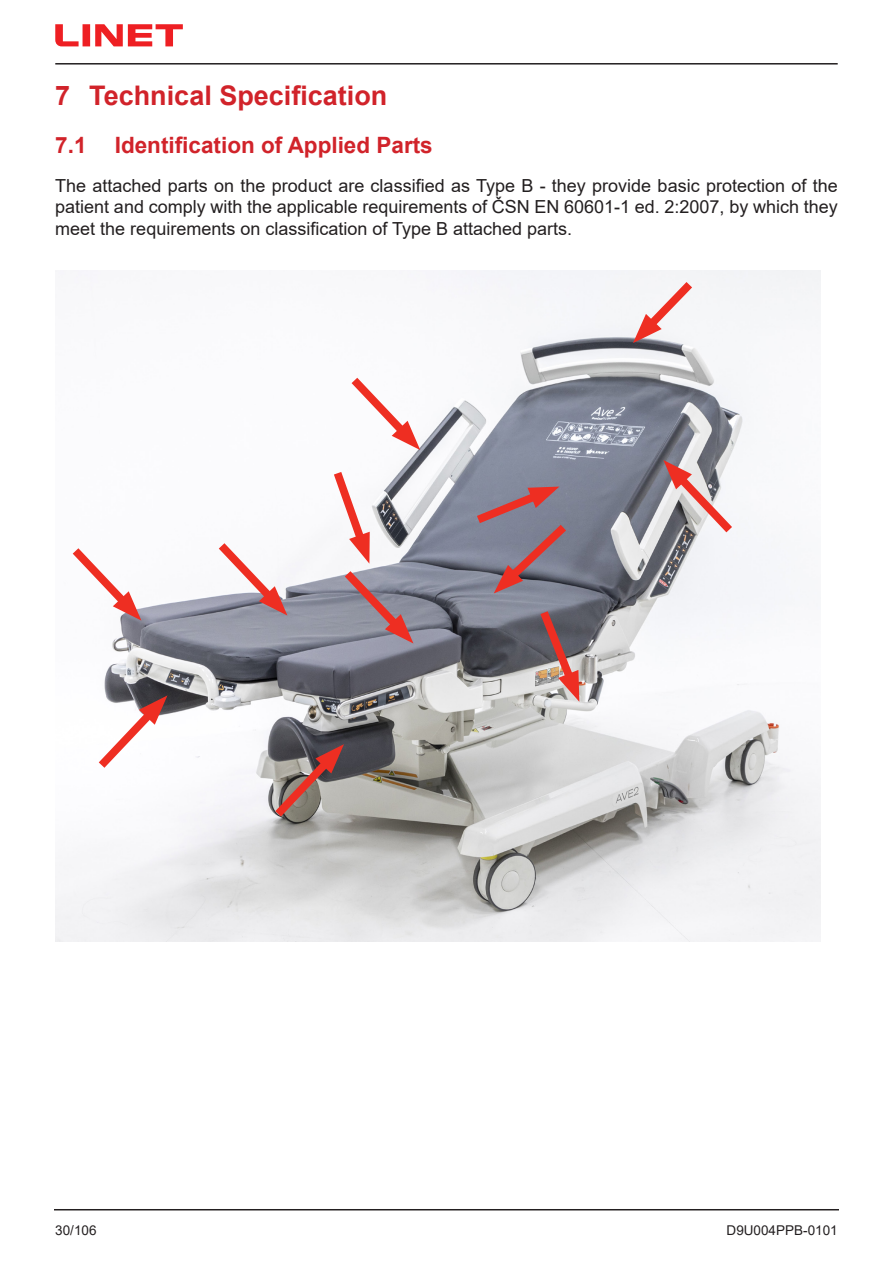
<style>
.page{position:relative;width:893px;height:1263px;background:#fff}
.page>*{position:absolute;margin:0;border:0;box-sizing:border-box;transform-origin:0 0}
.t1{font:700 27px "Arial";color:#d1232a}
.t2{font:700 22.5px "Arial";color:#d1232a}
.Normal_text{font:18px/21.6px "Arial";color:#231f20;text-align:justify}
.t3{font:13.5px "Arial";color:#231f20}
</style>
<div class="page">
<hr style="left:54px;top:1209px;width:785px;height:1px;background:#231f20">
<svg style="left:55px;top:24px;width:128px;height:22px"></svg>
<hr style="left:55px;top:63px;width:783px;height:2px;background:#231f20">
<img style="left:55px;top:271px;width:765px;height:671px">
<svg style="left:633px;top:274px;width:67px;height:69px"></svg>
<svg style="left:343px;top:369px;width:77px;height:81px"></svg>
<svg style="left:663px;top:460px;width:77px;height:81px"></svg>
<svg style="left:534px;top:602px;width:49px;height:100px;background:#9a7879"></svg>
<svg style="left:267px;top:744px;width:77px;height:81px;background:#977c78"></svg>
<svg style="left:91px;top:695px;width:76px;height:81px"></svg>
<svg style="left:468px;top:483px;width:106px;height:110px;background:#8c7684"></svg>
<svg style="left:65px;top:540px;width:76px;height:81px"></svg>
<svg style="left:328px;top:463px;width:85px;height:180px"></svg>
<svg style="left:211px;top:535px;width:76px;height:80px"></svg>
<p class="t1" style="left:55px;top:76px;width:334px">7 Technical Specification</p>
<p class="t2" style="left:55px;top:129px;width:33px">7.1</p>
<p class="t2" style="left:115px;top:129px;width:319px">Identification of Applied Parts</p>
<p class="Normal_text" style="left:55px;top:174px;width:784px">The attached parts on the product are classified as Type B - they provide basic protection of the patient and comply with the applicable requirements of ČSN EN 60601-1 ed. 2:2007, by which they meet the requirements on classification of Type B attached parts.</p>
<p class="t3" style="left:55px;top:1221px;width:43px">30/106</p>
<p class="t3" style="left:727px;top:1221px;width:113px">D9U004PPB-0101</p>
</div>
